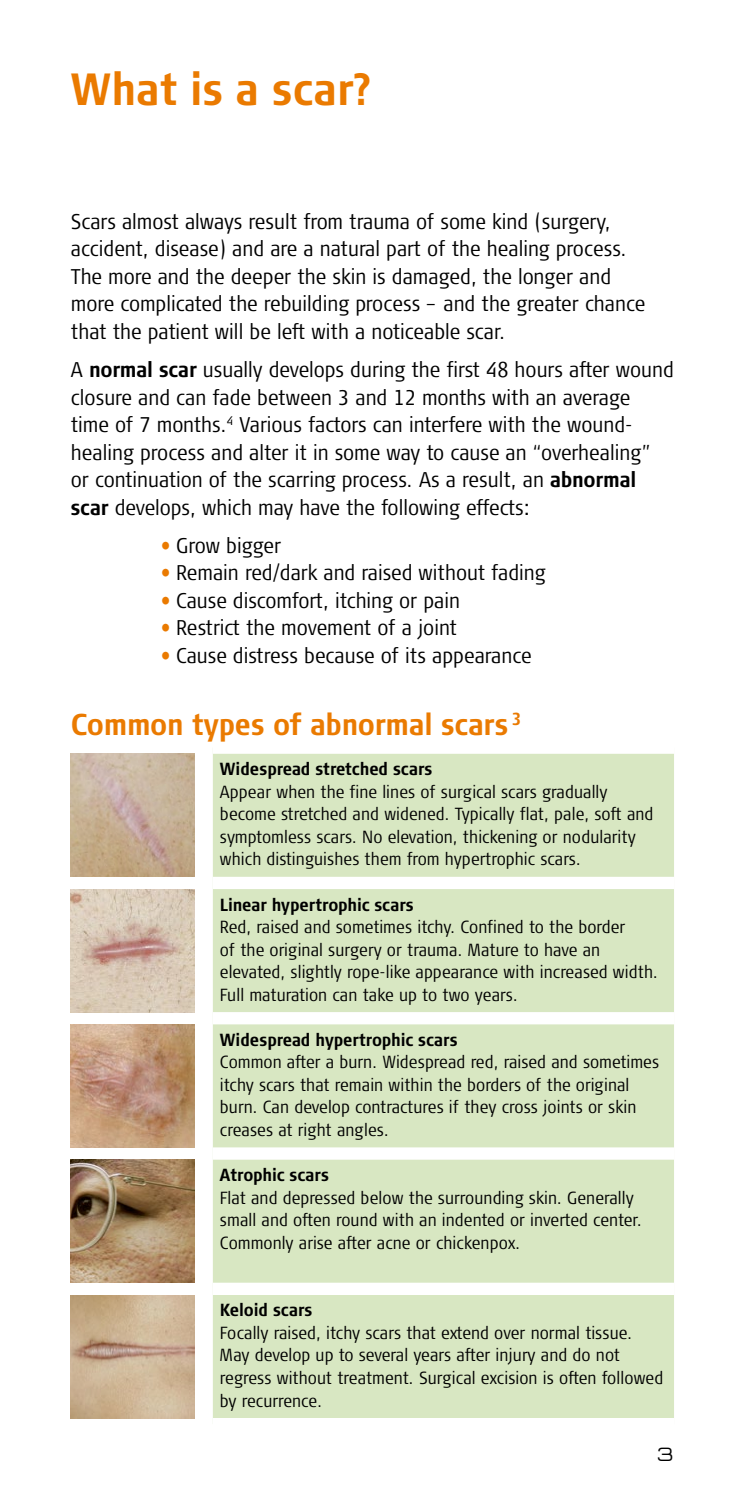
<style>
.page{position:relative;width:745px;height:1489px;background:#fff}
.page>*{position:absolute;margin:0;border:0;box-sizing:border-box;transform-origin:0 0}
.t1{font:700 condensed 45px "Signa Pro";color:#ea7a00}
.t2{font:700 condensed 30px "Signa Pro";letter-spacing:-.01em;color:#ea7a00}
.t3{font:300 condensed 21.25px/27.5px "Signa Pro";color:#000}
.t4{font:300 20px "Q Type Pro Semi Extd";color:#000}
.t5{font:300 condensed 17.5px/22.5px "Signa Pro";letter-spacing:.005em;color:#000}
.t6{font:700 condensed 17.5px "Signa Pro";letter-spacing:-.005em;color:#000}
.s1{font-weight:700}
.s2{font-weight:700;color:#ea7a00}
</style>
<div class="page">
<div style="left:213px;top:753px;width:460px;height:664px;background:#d8e7c2"></div>
<div style="left:213px;top:876px;width:460px;height:13px;background:#fff"></div>
<div style="left:213px;top:1012px;width:460px;height:12px;background:#fff"></div>
<div style="left:213px;top:1147px;width:460px;height:12px;background:#fff"></div>
<div style="left:213px;top:1282px;width:460px;height:12px;background:#fff"></div>
<img style="left:71px;top:754px;width:123px;height:122px">
<img style="left:71px;top:889px;width:123px;height:123px">
<img style="left:71px;top:1024px;width:123px;height:123px">
<img style="left:71px;top:1159px;width:123px;height:123px">
<img style="left:71px;top:1295px;width:123px;height:122px">
<h1 class="t1" style="left:71px;top:62px;width:304px">What is a scar?</h1>
<p class="t3" style="left:71px;top:208px;width:575px">Scars almost always result from trauma of some kind (surgery, accident, disease) and are a natural part of the healing process.<br>The more and the deeper the skin is damaged, the longer and more complicated the rebuilding process – and the greater chance that the patient will be left with a noticeable scar.</p>
<p class="t3" style="left:71px;top:356px;width:604px">A <span class="s1">normal scar</span> usually develops during the first 48 hours after wound closure and can fade between 3 and 12 months with an average<br>time of 7 months.<sup>4</sup> Various factors can interfere with the wound&shy;healing process and alter it in some way to cause an “overhealing” or continuation of the scarring process. As a result, an <span class="s1">abnormal scar</span> develops, which may have the following effects:</p>
<p class="t3" style="left:161px;top:531px;width:122px"><span class="s2">•</span> Grow bigger</p>
<p class="t3" style="left:161px;top:559px;width:386px"><span class="s2">•</span> Remain red/dark and raised without fading</p>
<p class="t3" style="left:161px;top:586px;width:300px"><span class="s2">•</span> Cause discomfort, itching or pain</p>
<p class="t3" style="left:161px;top:614px;width:297px"><span class="s2">•</span> Restrict the movement of a joint</p>
<p class="t3" style="left:161px;top:641px;width:372px"><span class="s2">•</span> Cause distress because of its appearance</p>
<h2 class="t2" style="left:71px;top:706px;width:452px">Common types of abnormal scars <sup>3</sup></h2>
<p class="t6" style="left:220px;top:758px;width:214px">Widespread stretched scars</p>
<p class="t5" style="left:220px;top:780px;width:435px">Appear when the fine lines of surgical scars gradually become stretched and widened. Typically flat, pale, soft and symptomless scars. No elevation, thickening or nodularity which distinguishes them from hypertrophic scars.</p>
<p class="t6" style="left:220px;top:893px;width:195px">Linear hypertrophic scars</p>
<p class="t5" style="left:220px;top:915px;width:439px">Red, raised and sometimes itchy. Confined to the border<br>of the original surgery or trauma. Mature to have an elevated, slightly rope-like appearance with increased width.<br>Full maturation can take up to two years.</p>
<p class="t6" style="left:220px;top:1029px;width:239px">Widespread hypertrophic scars</p>
<p class="t5" style="left:220px;top:1050px;width:440px">Common after a burn. Widespread red, raised and sometimes itchy scars that remain within the borders of the original burn. Can develop contractures if they cross joints or skin creases at right angles.</p>
<p class="t6" style="left:220px;top:1164px;width:110px">Atrophic scars</p>
<p class="t5" style="left:220px;top:1186px;width:423px">Flat and depressed below the surrounding skin. Generally small and often round with an indented or inverted center.<br>Commonly arise after acne or chickenpox.</p>
<p class="t6" style="left:220px;top:1299px;width:94px">Keloid scars</p>
<p class="t5" style="left:220px;top:1321px;width:444px">Focally raised, itchy scars that extend over normal tissue.<br>May develop up to several years after injury and do not regress without treatment. Surgical excision is often followed by recurrence.</p>
<p class="t4" style="left:656px;top:1442px;width:19px">3</p>
</div>
